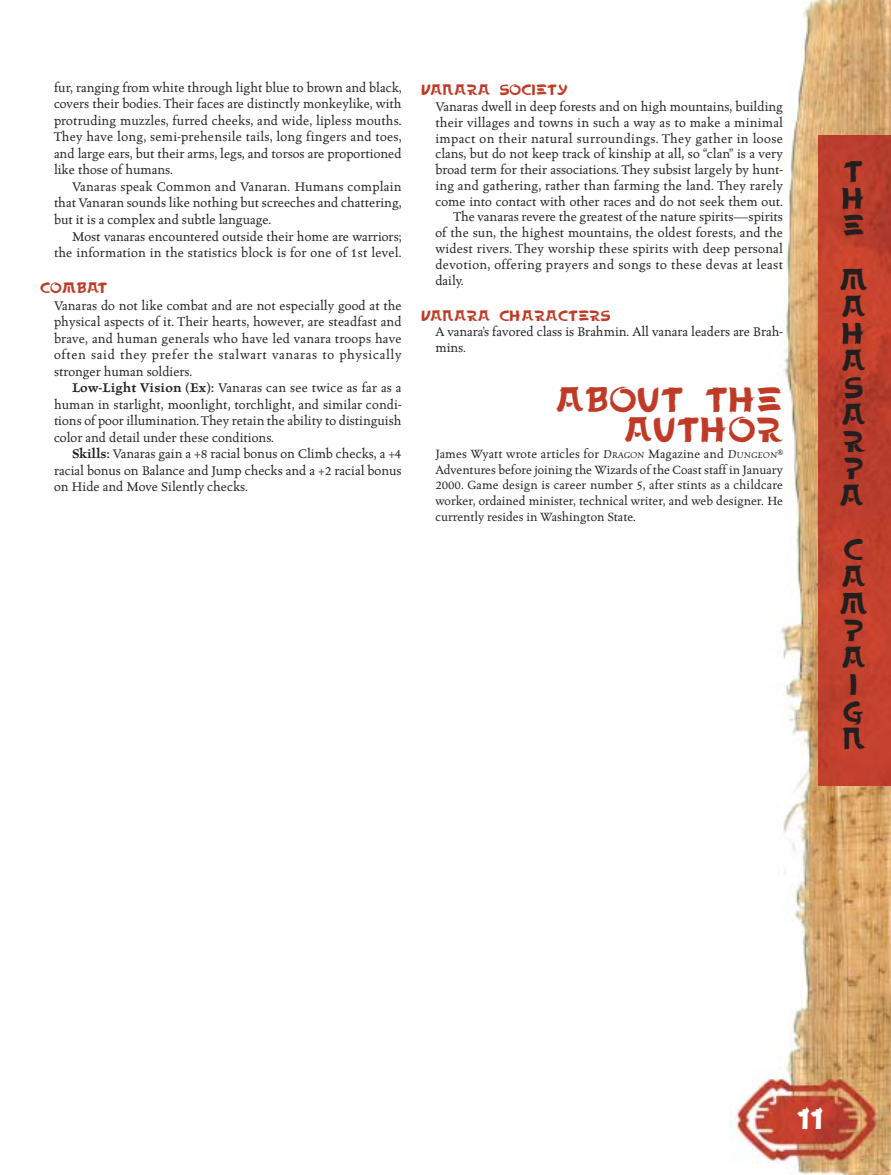
<style>
.page{position:relative;width:891px;height:1175px;background:#fff}
.page>*{position:absolute;margin:0;border:0;box-sizing:border-box;transform-origin:0 0}
.t1{font:42px/30px "Asian Brush";color:#c03b27;text-align:right}
.t2{font:36px/27px "Asian Brush";color:#231f1f}
.t3{font:36px "Asian Brush";color:#fff}
.t4{font:18px "Asian Brush";color:#c03b27}
.t5{font:500 14.25px/16.5px "Celestia Antiqua";color:#231f1f;text-align:justify}
.t6{font:500 14.25px "Celestia Antiqua";letter-spacing:.025em;color:#231f1f}
.t7{font:500 13.5px/15.8px "Celestia Antiqua";color:#231f1f;text-align:justify}
.s1{font-weight:600}
.s2{font-style:italic}
.s3{font-style:italic;font-size:10.2px}
</style>
<div class="page">
<img style="left:729px;top:0;width:162px;height:1174px">
<img style="left:819px;top:135px;width:72px;height:650px">
<p class="t5" style="left:54px;top:80px;width:349px">fur, ranging from white through light blue to brown and black, covers their bodies. Their faces are distinctly monkeylike, with protruding muzzles, furred cheeks, and wide, lipless mouths.<br>They have long, semi-prehensile tails, long fingers and toes, and large ears, but their arms, legs, and torsos are proportioned like those of humans.</p>
<p class="t5" style="left:54px;top:179px;width:349px;text-indent:18px">Vanaras speak Common and Vanaran. Humans complain that Vanaran sounds like nothing but screeches and chattering, but it is a complex and subtle language.</p>
<p class="t5" style="left:54px;top:229px;width:349px;text-align:right">Most vanaras encountered outside their home are warriors; the information in the statistics block is for one of 1st level.</p>
<p class="t4" style="left:40px;top:282px;width:69px">COMBAT</p>
<p class="t5" style="left:54px;top:298px;width:349px">Vanaras do not like combat and are not especially good at the physical aspects of it. Their hearts, however, are steadfast and brave, and human generals who have led vanara troops have often said they prefer the stalwart vanaras to physically stronger human soldiers.</p>
<p class="t5" style="left:54px;top:380px;width:349px;text-indent:18px"><span class="s1">Low-Light Vision (Ex):</span> Vanaras can see twice as far as a human in starlight, moonlight, torchlight, and similar condi&shy;tions of poor illumination. They retain the ability to distinguish color and detail under these conditions.</p>
<p class="t5" style="left:54px;top:446px;width:349px;text-indent:18px"><span class="s1">Skills:</span> Vanaras gain a +8 racial bonus on Climb checks, a +4 racial bonus on Balance and Jump checks and a +2 racial bonus on Hide and Move Silently checks.</p>
<p class="t4" style="left:422px;top:84px;width:148px">VANARA SOCIETY</p>
<p class="t5" style="left:435px;top:99px;width:349px">Vanaras dwell in deep forests and on high mountains, building</p>
<p class="t5" style="left:435px;top:115px;width:349px">their villages and towns in such a way as to make a minimal</p>
<p class="t6" style="left:435px;top:133px;width:349px">impact on their natural surroundings. They gather in loose</p>
<p class="t5" style="left:435px;top:147px;width:349px">clans, but do not keep track of kinship at all, so “clan” is a very</p>
<p class="t5" style="left:435px;top:162px;width:349px">broad term for their associations. They subsist largely by hunt-</p>
<p class="t5" style="left:435px;top:178px;width:349px">ing and gathering, rather than farming the land. They rarely</p>
<p class="t5" style="left:435px;top:194px;width:349px">come into contact with other races and do not seek them out.</p>
<p class="t5" style="left:453px;top:210px;width:331px">The vanaras revere the greatest of the nature spirits—spirits</p>
<p class="t5" style="left:435px;top:225px;width:349px">of the sun, the highest mountains, the oldest forests, and the</p>
<p class="t5" style="left:435px;top:241px;width:349px">widest rivers. They worship these spirits with deep personal</p>
<p class="t6" style="left:435px;top:259px;width:349px">devotion, offering prayers and songs to these devas at least</p>
<p class="t5" style="left:435px;top:273px;width:30px">daily.</p>
<p class="t4" style="left:422px;top:309px;width:191px">VANARA CHARACTERS</p>
<p class="t5" style="left:435px;top:325px;width:349px;line-height:15.8px">A vanara’s favored class is Brahmin. All vanara leaders are Brah&shy;mins.</p>
<h1 class="t1" style="left:556px;top:390px;width:228px">ABOUT THE<br>AUTHOR</h1>
<p class="t7" style="left:435px;top:447px;width:349px">James Wyatt wrote articles for <span class="s2">D</span><span class="s3">RAGON</span> Magazine and <span class="s2">D</span><span class="s3">UNGEON</span><span class="s2">® </span>Adventures before joining the Wizards of the Coast staff in January 2000. Game design is career number 5, after stints as a childcare worker, ordained minister, technical writer, and web designer. He currently resides in Washington State.</p>
<h2 class="t2" style="left:842px;top:162px;width:26px;text-align:justify">T H E</h2>
<h2 class="t2" style="left:840px;top:270px;width:31px">M<br>A<br>H<br>A<br>S<br>A<br>R<br>P<br>A</h2>
<h2 class="t2" style="left:840px;top:540px;width:30px">C<br>A<br>M<br>P<br>A<br>I<br>G<br>N</h2>
<h2 class="t3" style="left:797px;top:1107px;width:29px">11</h2>
</div>
